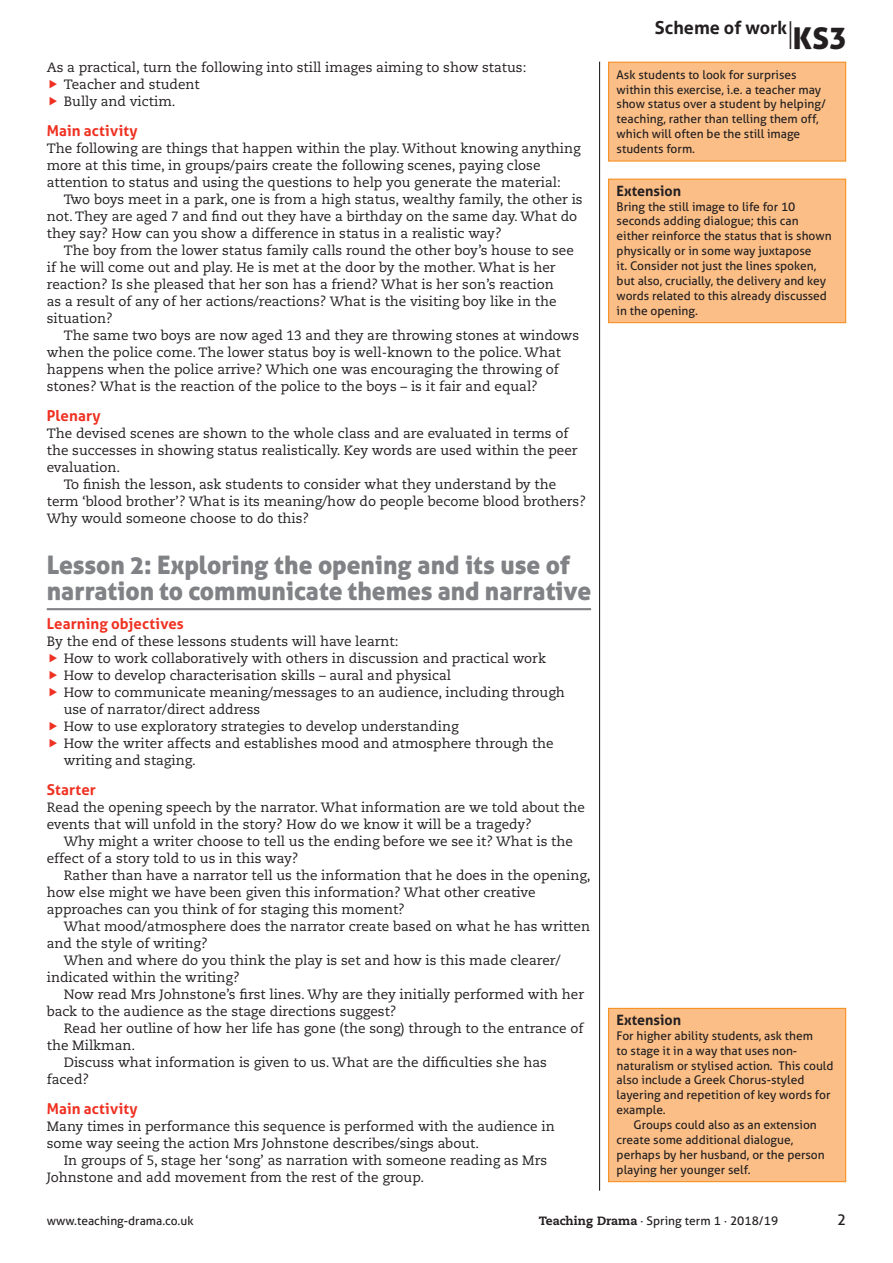
<style>
.page{position:relative;width:893px;height:1263px;background:#fff}
.page>*{position:absolute;margin:0;border:0;box-sizing:border-box;transform-origin:0 0}
.scheme_crosshead_a{font:25.5px/25.5px "Aller Display";color:#808285}
.t1{font:700 18px "Aller";color:#231f20}
.scheme_crosshead_b{font:700 15px "Aller";letter-spacing:.01em;color:#ef3122}
.scheme_crosshead_b_a{font:700 15px "Aller";letter-spacing:.005em;color:#ef3122}
.t2{font:15px "Aller";color:#231f20}
.box_heading{font:700 14.25px "Aller";color:#231f20}
.body_text__serif{font:13.5px/17px "Caecilia LT Std";color:#231f20}
.body_text_no_indent{font:13.5px/17px "Caecilia LT Std";color:#231f20}
.box_text_no_indent{font:12px/14.9px "Aller";color:#231f20}
.box_text_indent__san{font:12px/14.9px "Aller";color:#231f20}
.s1{font-weight:400;font-size:29.25px}
.s2{font-family:"Aller Display";font-weight:400;font-size:30px}
.s3{font-family:"Caecilia LT Std";font-weight:800}
</style>
<div class="page">
<hr style="left:599px;top:62px;width:1px;height:1129px;background:#231f20">
<hr style="left:47px;top:608px;width:544px;height:2px;background:#808285">
<div style="left:609px;top:62px;width:237px;height:99px;background:#fbbe86"></div>
<div style="left:608px;top:62px;width:238px;height:100px;border:1px solid #f68f1e"></div>
<div style="left:609px;top:179px;width:237px;height:144px;background:#fbbe86"></div>
<div style="left:608px;top:179px;width:238px;height:144px;border:1px solid #f68f1e"></div>
<div style="left:609px;top:1008px;width:237px;height:174px;background:#fbbe86"></div>
<div style="left:608px;top:1008px;width:238px;height:174px;border:1px solid #f68f1e"></div>
<p class="body_text_no_indent" style="left:47px;top:59px;width:481px">As a practical, turn the following into still images aiming to show status:</p>
<p class="body_text__serif" style="left:64px;top:76px;width:138px">Teacher and student</p>
<p class="body_text__serif" style="left:64px;top:93px;width:113px">Bully and victim.</p>
<p class="scheme_crosshead_b" style="left:47px;top:121px;width:92px">Main activity</p>
<p class="body_text_no_indent" style="left:47px;top:140px;width:535px">The following are things that happen within the play. Without knowing anything more at this time, in groups/pairs create the following scenes, paying close attention to status and using the questions to help you generate the material:</p>
<p class="body_text__serif" style="left:47px;top:191px;width:537px;text-indent:17px">Two boys meet in a park, one is from a high status, wealthy family, the other is not. They are aged 7 and find out they have a birthday on the same day. What do they say? How can you show a difference in status in a realistic way?</p>
<p class="body_text__serif" style="left:47px;top:242px;width:529px;text-indent:17px">The boy from the lower status family calls round the other boy’s house to see if he will come out and play. He is met at the door by the mother. What is her reaction? Is she pleased that her son has a friend? What is her son’s reaction<br>as a result of any of her actions/reactions? What is the visiting boy like in the situation?</p>
<p class="body_text__serif" style="left:47px;top:327px;width:534px;text-indent:17px">The same two boys are now aged 13 and they are throwing stones at windows when the police come. The lower status boy is well-known to the police. What happens when the police arrive? Which one was encouraging the throwing of stones? What is the reaction of the police to the boys – is it fair and equal?</p>
<p class="scheme_crosshead_b" style="left:47px;top:406px;width:55px">Plenary</p>
<p class="body_text_no_indent" style="left:47px;top:425px;width:532px">The devised scenes are shown to the whole class and are evaluated in terms of the successes in showing status realistically. Key words are used within the peer evaluation.</p>
<p class="body_text__serif" style="left:47px;top:476px;width:541px;text-indent:17px">To finish the lesson, ask students to consider what they understand by the term ‘blood brother’? What is its meaning/how do people become blood brothers?<br>Why would someone choose to do this?</p>
<p class="scheme_crosshead_a" style="left:47px;top:552px;width:546px">Lesson 2: Exploring the opening and its use of narration to communicate themes and narrative</p>
<p class="scheme_crosshead_b_a" style="left:47px;top:615px;width:139px">Learning objectives</p>
<p class="body_text_no_indent" style="left:47px;top:633px;width:353px">By the end of these lessons students will have learnt:</p>
<p class="body_text__serif" style="left:64px;top:650px;width:484px">How to work collaboratively with others in discussion and practical work</p>
<p class="body_text__serif" style="left:64px;top:667px;width:389px">How to develop characterisation skills – aural and physical</p>
<p class="body_text__serif" style="left:64px;top:684px;width:503px">How to communicate meaning/messages to an audience, including through use of narrator/direct address</p>
<p class="body_text__serif" style="left:64px;top:718px;width:396px">How to use exploratory strategies to develop understanding</p>
<p class="body_text__serif" style="left:64px;top:735px;width:491px">How the writer affects and establishes mood and atmosphere through the writing and staging.</p>
<p class="scheme_crosshead_b" style="left:47px;top:781px;width:51px">Starter</p>
<p class="body_text_no_indent" style="left:47px;top:799px;width:540px">Read the opening speech by the narrator. What information are we told about the events that will unfold in the story? How do we know it will be a tragedy?</p>
<p class="body_text__serif" style="left:47px;top:833px;width:528px;text-indent:17px">Why might a writer choose to tell us the ending before we see it? What is the effect of a story told to us in this way?</p>
<p class="body_text__serif" style="left:47px;top:867px;width:545px;text-indent:17px">Rather than have a narrator tell us the information that he does in the opening, how else might we have been given this information? What other creative approaches can you think of for staging this moment?</p>
<p class="body_text__serif" style="left:47px;top:918px;width:545px;text-indent:17px">What mood/atmosphere does the narrator create based on what he has written and the style of writing?</p>
<p class="body_text__serif" style="left:47px;top:952px;width:515px;text-indent:17px">When and where do you think the play is set and how is this made clearer/ indicated within the writing?</p>
<p class="body_text__serif" style="left:47px;top:986px;width:539px;text-indent:17px">Now read Mrs Johnstone’s first lines. Why are they initially performed with her back to the audience as the stage directions suggest?</p>
<p class="body_text__serif" style="left:47px;top:1020px;width:538px;text-indent:17px">Read her outline of how her life has gone (the song) through to the entrance of the Milkman.</p>
<p class="body_text__serif" style="left:47px;top:1054px;width:502px;text-indent:17px">Discuss what information is given to us. What are the difficulties she has faced?</p>
<p class="scheme_crosshead_b" style="left:47px;top:1099px;width:92px">Main activity</p>
<p class="body_text_no_indent" style="left:47px;top:1118px;width:509px">Many times in performance this sequence is performed with the audience in some way seeing the action Mrs Johnstone describes/sings about.</p>
<p class="body_text__serif" style="left:47px;top:1152px;width:502px;text-indent:17px">In groups of 5, stage her ‘song’ as narration with someone reading as Mrs<br>Johnstone and add movement from the rest of the group.</p>
<h2 class="t1" style="left:655px;top:17px;width:193px">Scheme of work<span class="s1">|</span><span class="s2">KS3</span></h2>
<p class="box_text_no_indent" style="left:617px;top:67px;width:211px">Ask students to look for surprises within this exercise, i.e. a teacher may show status over a student by helping/ teaching, rather than telling them off, which will often be the still image students form.</p>
<p class="box_heading" style="left:617px;top:182px;width:66px">Extension</p>
<p class="box_text_no_indent" style="left:617px;top:199px;width:217px">Bring the still image to life for 10 seconds adding dialogue; this can either reinforce the status that is shown physically or in some way juxtapose<br>it. Consider not just the lines spoken, but also, crucially, the delivery and key words related to this already discussed in the opening.</p>
<p class="box_heading" style="left:617px;top:1011px;width:66px">Extension</p>
<p class="box_text_no_indent" style="left:617px;top:1028px;width:218px">For higher ability students, ask them<br>to stage it in a way that uses non&shy;naturalism or stylised action. This could also include a Greek Chorus-styled layering and repetition of key words for example.</p>
<p class="box_text_indent__san" style="left:617px;top:1117px;width:210px;text-indent:17px">Groups could also as an extension create some additional dialogue, perhaps by her husband, or the person playing her younger self.</p>
<p class="box_text_no_indent" style="left:47px;top:1213px;width:148px">www.teaching-drama.co.uk</p>
<p class="box_text_no_indent" style="left:539px;top:1213px;width:241px"><span class="s3">Teaching Drama</span> · Spring term 1 · 2018/19</p>
<p class="t2" style="left:837px;top:1210px;width:10px">2</p>
</div>
